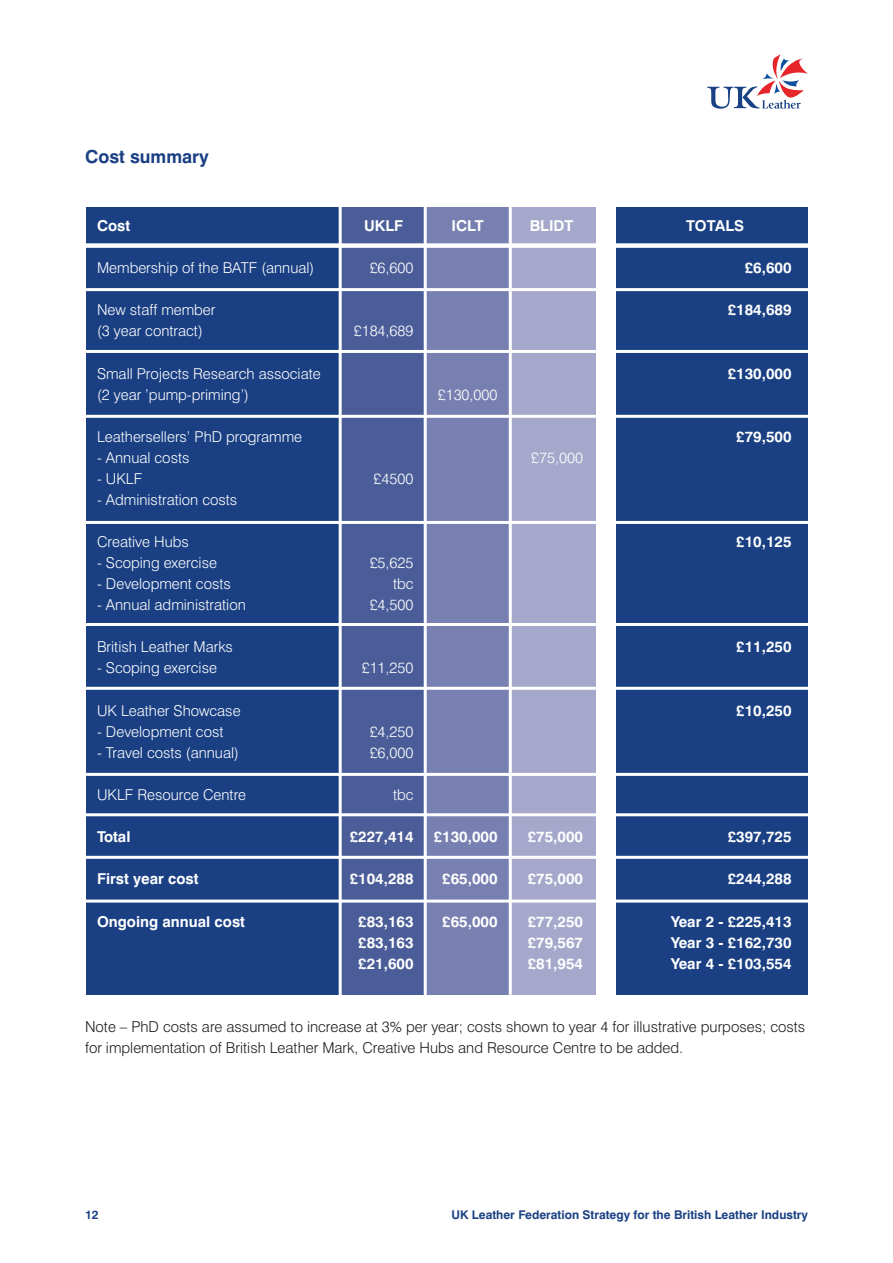
<style>
.page{position:relative;width:893px;height:1263px;background:#fff}
.page>*{position:absolute;margin:0;border:0;box-sizing:border-box;transform-origin:0 0}
.t1{font:700 18px "Swiss 721 BT";color:#1a4083}
.t2{font:300 15px "Swiss 721 BT";color:#fff}
.t3{font:700 15px "Swiss 721 BT";color:#fff}
.t4{font:300 15px/21px "Swiss 721 BT";color:#1d1d1b}
.t5{font:700 12px "Swiss 721 BT";color:#1a4083}
</style>
<div class="page">
<svg style="left:707px;top:54px;width:101px;height:55px"></svg>
<div style="left:86px;top:207px;width:253px;height:787px;background:#1a4083"></div>
<div style="left:341px;top:207px;width:84px;height:787px;background:#4a5d98"></div>
<div style="left:425px;top:207px;width:85px;height:787px;background:#7880b1"></div>
<div style="left:510px;top:207px;width:85px;height:787px;background:#a5a8cb"></div>
<div style="left:617px;top:207px;width:191px;height:787px;background:#1a4083"></div>
<hr style="left:339px;top:207px;width:3px;height:788px;background:#fff">
<hr style="left:424px;top:207px;width:3px;height:788px;background:#fff">
<hr style="left:509px;top:207px;width:3px;height:788px;background:#fff">
<div style="left:86px;top:243px;width:727px;height:5px;background:#fff"></div>
<hr style="left:86px;top:288px;width:727px;height:3px;background:#fff">
<hr style="left:86px;top:350px;width:727px;height:3px;background:#fff">
<hr style="left:86px;top:415px;width:727px;height:3px;background:#fff">
<hr style="left:85px;top:521px;width:727px;height:3px;background:#fff">
<hr style="left:85px;top:623px;width:727px;height:3px;background:#fff">
<hr style="left:86px;top:687px;width:727px;height:3px;background:#fff">
<hr style="left:85px;top:773px;width:727px;height:3px;background:#fff">
<hr style="left:86px;top:813px;width:727px;height:3px;background:#fff">
<hr style="left:86px;top:856px;width:727px;height:3px;background:#fff">
<hr style="left:86px;top:899px;width:727px;height:3px;background:#fff">
<p class="t1" style="left:85px;top:146px;width:125px">Cost summary</p>
<p class="t3" style="left:97px;top:216px;width:35px">Cost</p>
<p class="t3" style="left:364px;top:216px;width:40px">UKLF</p>
<p class="t3" style="left:451px;top:216px;width:34px">ICLT</p>
<p class="t3" style="left:530px;top:216px;width:45px">BLIDT</p>
<p class="t3" style="left:686px;top:216px;width:60px">TOTALS</p>
<p class="t2" style="left:97px;top:259px;width:219px">Membership of the BATF (annual)</p>
<p class="t2" style="left:370px;top:259px;width:45px">£6,600</p>
<p class="t3" style="left:745px;top:259px;width:48px">£6,600</p>
<p class="t2" style="left:97px;top:301px;width:120px">New staff member</p>
<p class="t3" style="left:728px;top:301px;width:65px">£184,689</p>
<p class="t2" style="left:97px;top:322px;width:107px">(3 year contract)</p>
<p class="t2" style="left:354px;top:322px;width:61px">£184,689</p>
<p class="t2" style="left:97px;top:364px;width:225px">Small Projects Research associate</p>
<p class="t3" style="left:728px;top:364px;width:65px">£130,000</p>
<p class="t2" style="left:97px;top:385px;width:154px">(2 year ’pump-priming’)</p>
<p class="t2" style="left:438px;top:385px;width:61px">£130,000</p>
<p class="t2" style="left:97px;top:427px;width:207px">Leathersellers’ PhD programme</p>
<p class="t3" style="left:736px;top:427px;width:57px">£79,500</p>
<p class="t2" style="left:97px;top:448px;width:94px">- Annual costs</p>
<p class="t2" style="left:531px;top:448px;width:53px">£75,000</p>
<p class="t2" style="left:97px;top:469px;width:47px">- UKLF</p>
<p class="t2" style="left:374px;top:469px;width:41px">£4500</p>
<p class="t2" style="left:97px;top:490px;width:142px">- Administration costs</p>
<p class="t2" style="left:97px;top:533px;width:93px">Creative Hubs</p>
<p class="t3" style="left:736px;top:533px;width:57px">£10,125</p>
<p class="t2" style="left:97px;top:554px;width:121px">- Scoping exercise</p>
<p class="t2" style="left:370px;top:554px;width:45px">£5,625</p>
<p class="t2" style="left:97px;top:575px;width:135px">- Development costs</p>
<p class="t2" style="left:393px;top:575px;width:22px">tbc</p>
<p class="t2" style="left:97px;top:596px;width:150px">- Annual administration</p>
<p class="t2" style="left:370px;top:596px;width:45px">£4,500</p>
<p class="t2" style="left:97px;top:638px;width:137px">British Leather Marks</p>
<p class="t3" style="left:736px;top:638px;width:57px">£11,250</p>
<p class="t2" style="left:97px;top:659px;width:121px">- Scoping exercise</p>
<p class="t2" style="left:362px;top:659px;width:53px">£11,250</p>
<p class="t2" style="left:97px;top:701px;width:145px">UK Leather Showcase</p>
<p class="t3" style="left:736px;top:701px;width:57px">£10,250</p>
<p class="t2" style="left:97px;top:722px;width:128px">- Development cost</p>
<p class="t2" style="left:370px;top:722px;width:45px">£4,250</p>
<p class="t2" style="left:97px;top:743px;width:143px">- Travel costs (annual)</p>
<p class="t2" style="left:370px;top:743px;width:45px">£6,000</p>
<p class="t2" style="left:97px;top:785px;width:151px">UKLF Resource Centre</p>
<p class="t2" style="left:393px;top:785px;width:22px">tbc</p>
<p class="t3" style="left:97px;top:828px;width:35px">Total</p>
<p class="t3" style="left:350px;top:828px;width:65px">£227,414</p>
<p class="t3" style="left:434px;top:828px;width:65px">£130,000</p>
<p class="t3" style="left:528px;top:828px;width:57px">£75,000</p>
<p class="t3" style="left:728px;top:828px;width:65px">£397,725</p>
<p class="t3" style="left:97px;top:870px;width:103px">First year cost</p>
<p class="t3" style="left:350px;top:870px;width:65px">£104,288</p>
<p class="t3" style="left:442px;top:870px;width:57px">£65,000</p>
<p class="t3" style="left:528px;top:870px;width:57px">£75,000</p>
<p class="t3" style="left:728px;top:870px;width:65px">£244,288</p>
<p class="t3" style="left:97px;top:912px;width:149px">Ongoing annual cost</p>
<p class="t3" style="left:358px;top:912px;width:57px">£83,163</p>
<p class="t3" style="left:442px;top:912px;width:57px">£65,000</p>
<p class="t3" style="left:528px;top:912px;width:57px">£77,250</p>
<p class="t3" style="left:671px;top:912px;width:122px">Year 2 - £225,413</p>
<p class="t3" style="left:358px;top:933px;width:57px">£83,163</p>
<p class="t3" style="left:528px;top:933px;width:57px">£79,567</p>
<p class="t3" style="left:671px;top:933px;width:122px">Year 3 - £162,730</p>
<p class="t3" style="left:358px;top:954px;width:57px">£21,600</p>
<p class="t3" style="left:528px;top:954px;width:57px">£81,954</p>
<p class="t3" style="left:671px;top:954px;width:122px">Year 4 - £103,554</p>
<p class="t4" style="left:85px;top:1016px;width:722px">Note – PhD costs are assumed to increase at 3% per year; costs shown to year 4 for illustrative purposes; costs for implementation of British Leather Mark, Creative Hubs and Resource Centre to be added.</p>
<p class="t5" style="left:85px;top:1208px;width:15px">12</p>
<p class="t5" style="left:451px;top:1208px;width:358px">UK Leather Federation Strategy for the British Leather Industry</p>
</div>
